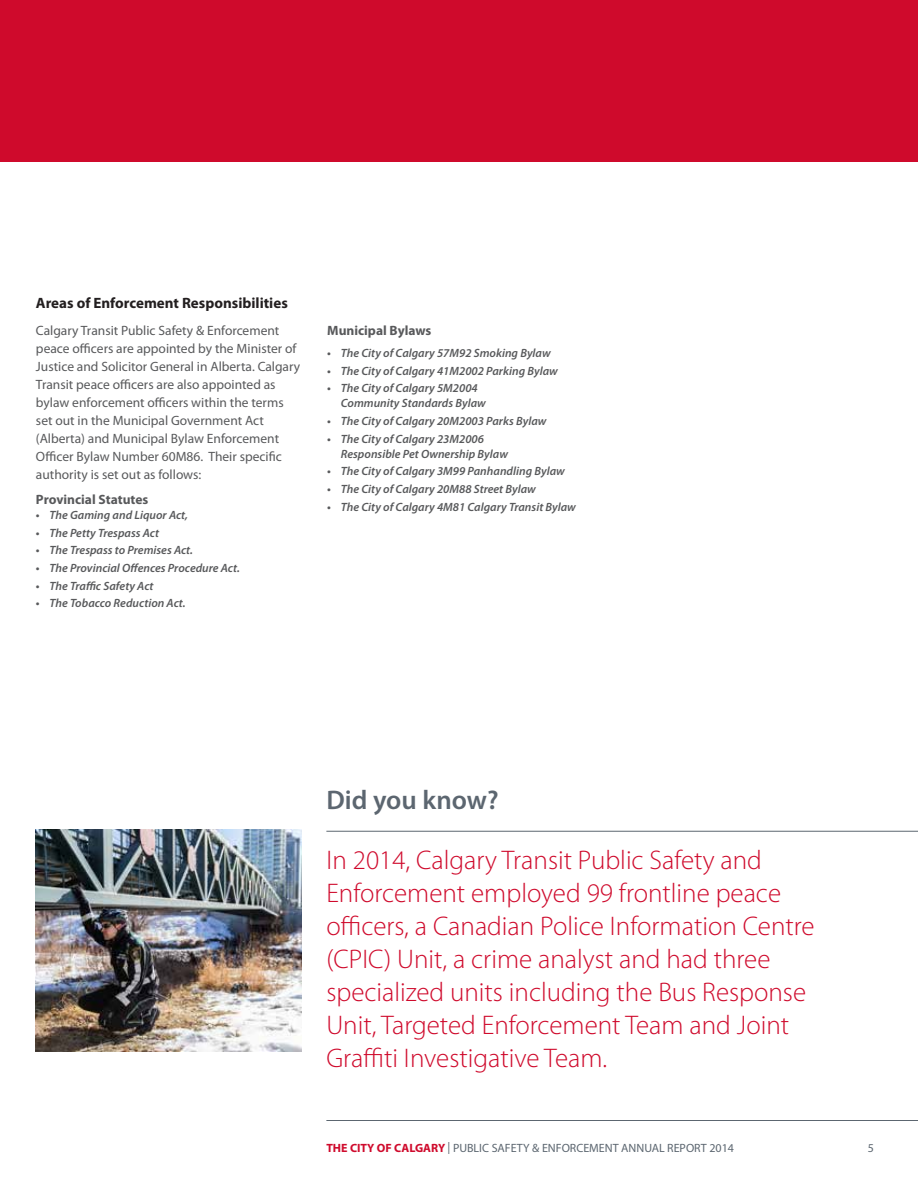
<style>
.page{position:relative;width:918px;height:1188px;background:#fff}
.page>*{position:absolute;margin:0;border:0;box-sizing:border-box;transform-origin:0 0}
.t1{font:300 27px/33px "Myriad Pro";color:#cf0a2c}
.t2{font:600 27px "Myriad Pro";color:#5c6670}
.t3{font:700 15px "Myriad Pro";color:#231f20}
.t4{font:13.5px/18px "Myriad Pro";color:#58595b}
.t5{font:700 13.5px "Myriad Pro";color:#58595b}
.t6{font:italic 600 12px/15px "Myriad Pro";color:#58595b}
.t7{font:12px "Myriad Pro";color:#5c6670}
.s1{font-weight:700;color:#cf0a2c}
</style>
<div class="page">
<div style="left:0;top:0;width:918px;height:162px;background:#cf0a2c"></div>
<hr style="left:326px;top:1120px;width:592px;height:1px;background:#5c6670">
<hr style="left:326px;top:831px;width:592px;height:1px;background:#5c6670">
<img style="left:36px;top:829px;width:265px;height:223px">
<p class="t3" style="left:36px;top:293px;width:253px">Areas of Enforcement Responsibilities</p>
<p class="t4" style="left:36px;top:321px;width:266px">Calgary Transit Public Safety &amp; Enforcement peace officers are appointed by the Minister of Justice and Solicitor General in Alberta. Calgary Transit peace officers are also appointed as bylaw enforcement officers within the terms set out in the Municipal Government Act (Alberta) and Municipal Bylaw Enforcement Officer Bylaw Number 60M86. Their specific authority is set out as follows:</p>
<p class="t5" style="left:36px;top:491px;width:114px">Provincial Statutes</p>
<p class="t6" style="left:36px;top:507px;width:154px">• The Gaming and Liquor Act,</p>
<p class="t6" style="left:36px;top:525px;width:125px">• The Petty Trespass Act</p>
<p class="t6" style="left:36px;top:543px;width:159px">• The Trespass to Premises Act.</p>
<p class="t6" style="left:36px;top:560px;width:206px">• The Provincial Offences Procedure Act.</p>
<p class="t6" style="left:36px;top:578px;width:119px">• The Traffic Safety Act</p>
<p class="t6" style="left:36px;top:596px;width:151px">• The Tobacco Reduction Act.</p>
<p class="t5" style="left:327px;top:322px;width:106px">Municipal Bylaws</p>
<p class="t6" style="left:327px;top:345px;width:225px">• The City of Calgary 57M92 Smoking Bylaw</p>
<p class="t6" style="left:327px;top:363px;width:232px">• The City of Calgary 41M2002 Parking Bylaw</p>
<p class="t6" style="left:341px;top:381px;width:147px;text-indent:-14px">• The City of Calgary 5M2004<br>Community Standards Bylaw</p>
<p class="t6" style="left:327px;top:413px;width:221px">• The City of Calgary 20M2003 Parks Bylaw</p>
<p class="t6" style="left:341px;top:431px;width:169px;text-indent:-14px">• The City of Calgary 23M2006<br>Responsible Pet Ownership Bylaw</p>
<p class="t6" style="left:327px;top:464px;width:239px">• The City of Calgary 3M99 Panhandling Bylaw</p>
<p class="t6" style="left:327px;top:481px;width:210px">• The City of Calgary 20M88 Street Bylaw</p>
<p class="t6" style="left:327px;top:499px;width:250px">• The City of Calgary 4M81 Calgary Transit Bylaw</p>
<h1 class="t2" style="left:326px;top:782px;width:174px">Did you know?</h1>
<p class="t1" style="left:326px;top:843px;width:490px">In 2014, Calgary Transit Public Safety and Enforcement employed 99 frontline peace officers, a Canadian Police Information Centre (CPIC) Unit, a crime analyst and had three specialized units including the Bus Response Unit, Targeted Enforcement Team and Joint Graffiti Investigative Team.</p>
<p class="t7" style="left:326px;top:1141px;width:409px"><span class="s1">THE CITY OF CALGARY</span> | PUBLIC SAFETY &amp; ENFORCEMENT ANNUAL REPORT 2014</p>
<p class="t7" style="left:868px;top:1141px;width:8px">5</p>
</div>
